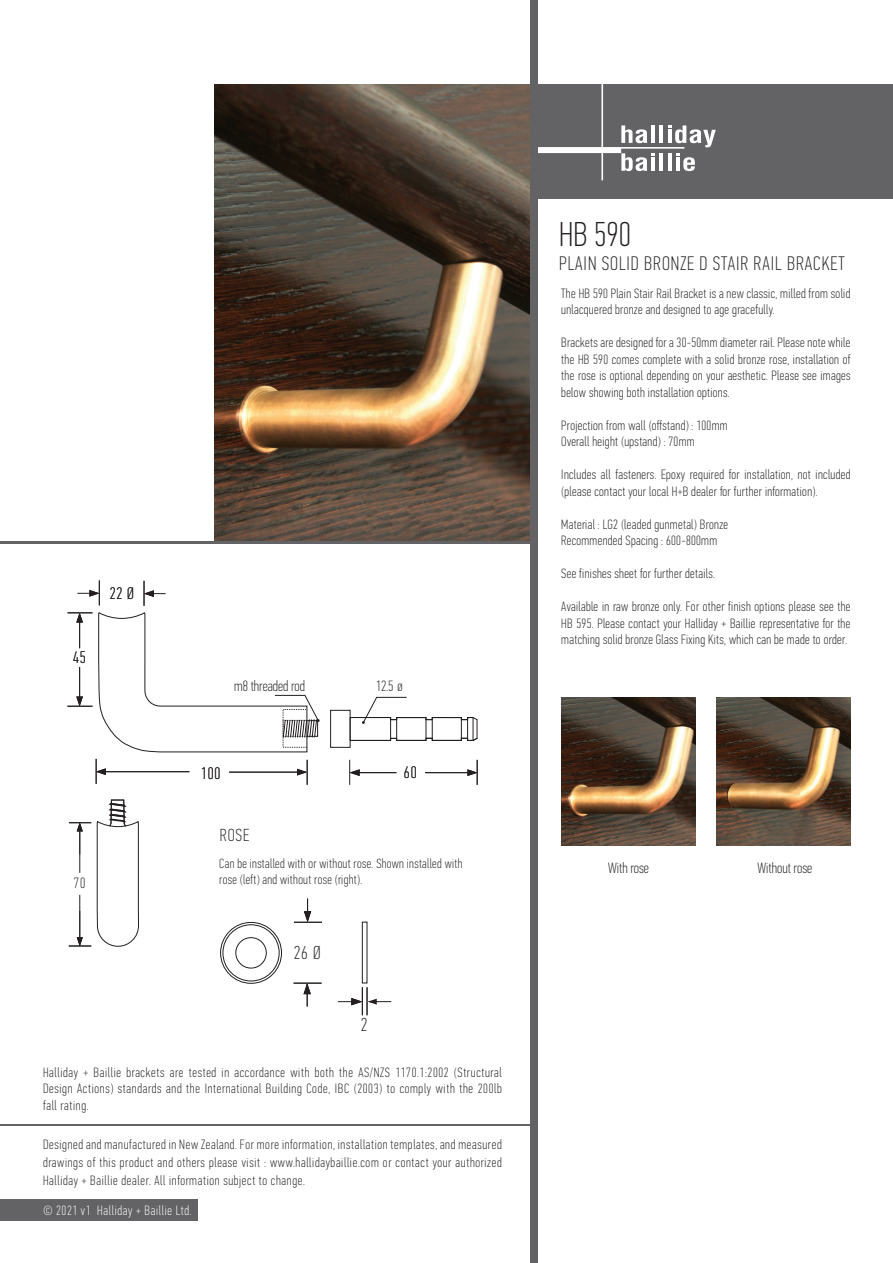
<style>
.page{position:relative;width:893px;height:1263px;background:#fff}
.page>*{position:absolute;margin:0;border:0;box-sizing:border-box;transform-origin:0 0}
.t1{font:100 34.5px "PF Din Text Comp Pro";color:#231f20}
.t2{font:100 19.65px "PF Din Text Comp Pro";letter-spacing:.05em;color:#231f20}
.t3{font:100 18.75px "PF Din Text Comp Pro";letter-spacing:.05em;color:#231f20}
.t4{font:100 17.4px "PF Din Text Comp Pro";color:#231f20}
.t5{font:100 16.65px "PF Din Text Comp Pro";letter-spacing:.05em;color:#231f20}
.t6{font:100 15px "PF Din Text Comp Pro";color:#231f20}
.t7{font:100 14.85px "PF Din Text Comp Pro";color:#231f20}
.t8{font:100 13.5px/16.5px "PF Din Text Comp Pro";letter-spacing:.025em;color:#231f20;text-align:justify}
.t9{font:100 13.5px "PF Din Text Comp Pro";letter-spacing:.05em;color:#fff}
.t10{font:100 13.35px/16px "PF Din Text Comp Pro";letter-spacing:.025em;color:#231f20}
</style>
<div class="page">
<img style="left:214px;top:84px;width:316px;height:457px">
<div style="left:532px;top:84px;width:361px;height:114px;background:#636366"></div>
<hr style="left:0;top:1124px;width:533px;height:2px;background:#636366">
<svg style="left:538px;top:84px;width:178px;height:96px"></svg>
<div style="left:530px;top:0;width:8px;height:1263px;background:#636366"></div>
<hr style="left:0;top:541px;width:537px;height:3px;background:#636366">
<div style="left:0;top:1199px;width:197px;height:21px;background:#636366"></div>
<img style="left:562px;top:698px;width:134px;height:147px">
<svg style="left:77px;top:580px;width:23px;height:25px"></svg>
<svg style="left:144px;top:581px;width:22px;height:25px"></svg>
<svg style="left:349px;top:760px;width:10px;height:25px"></svg>
<svg style="left:468px;top:760px;width:10px;height:25px"></svg>
<hr style="left:425px;top:772px;width:47px;height:1px;background:#231f20">
<hr style="left:359px;top:772px;width:37px;height:1px;background:#231f20">
<div style="left:330px;top:710px;width:20px;height:37px;border:1px solid #231f20"></div>
<svg style="left:350px;top:697px;width:127px;height:44px"></svg>
<div style="left:362px;top:922px;width:5px;height:61px;border:1px solid #231f20"></div>
<div style="left:220px;top:922px;width:62px;height:62px;border:1px solid #231f20;border-radius:50%"></div>
<div style="left:223px;top:924px;width:57px;height:57px;border:1px solid #231f20;border-radius:50%"></div>
<div style="left:235px;top:937px;width:32px;height:31px;border:1px solid #231f20;border-radius:50%"></div>
<svg style="left:67px;top:612px;width:255px;height:335px"></svg>
<svg style="left:294px;top:983px;width:28px;height:23px"></svg>
<svg style="left:338px;top:987px;width:53px;height:28px"></svg>
<img style="left:716px;top:698px;width:134px;height:147px">
<p class="t5" style="left:73px;top:647px;width:14px">45</p>
<p class="t6" style="left:106px;top:583px;width:23px">22 Ø</p>
<p class="t5" style="left:110px;top:583px;width:25px">22 Ø</p>
<p class="t6" style="left:74px;top:875px;width:13px">70</p>
<p class="t7" style="left:234px;top:677px;width:72px">m8 threaded rod</p>
<p class="t7" style="left:376px;top:677px;width:28px">12.5 ø</p>
<p class="t5" style="left:201px;top:763px;width:21px">100</p>
<p class="t5" style="left:404px;top:762px;width:14px">60</p>
<p class="t4" style="left:220px;top:825px;width:31px">ROSE</p>
<p class="t10" style="left:219px;top:855px;width:245px">Can be installed with or without rose. Shown installed with rose (left) and without rose (right).</p>
<p class="t3" style="left:256px;top:871px;width:107px">solid bronze rose</p>
<p class="t6" style="left:269px;top:873px;width:23px">26 Ø</p>
<p class="t3" style="left:294px;top:942px;width:28px">26 Ø</p>
<p class="t3" style="left:361px;top:1014px;width:8px">2</p>
<p class="t8" style="left:43px;top:1064px;width:460px">Halliday + Baillie brackets are tested in accordance with both the AS/NZS 1170.1:2002 (Structural Design Actions) standards and the International Building Code, IBC (2003) to comply with the 200lb fall rating.</p>
<p class="t8" style="left:43px;top:1135px;width:460px;line-height:18px">Designed and manufactured in New Zealand. For more information, installation templates, and measured drawings of this product and others please visit : www.hallidaybaillie.com or contact your authorized Halliday + Baillie dealer. All information subject to change.</p>
<p class="t9" style="left:43px;top:1203px;width:150px">© 2021 v1 Halliday + Baillie Ltd.</p>
<p class="t1" style="left:559px;top:214px;width:73px">HB 590</p>
<p class="t2" style="left:559px;top:252px;width:287px">PLAIN SOLID BRONZE D STAIR RAIL BRACKET</p>
<p class="t8" style="left:561px;top:285px;width:291px">The HB 590 Plain Stair Rail Bracket is a new classic, milled from solid unlacquered bronze and designed to age gracefully.</p>
<p class="t8" style="left:561px;top:334px;width:291px">Brackets are designed for a 30-50mm diameter rail. Please note while the HB 590 comes complete with a solid bronze rose, installation of the rose is optional depending on your aesthetic. Please see images below showing both installation options.</p>
<p class="t8" style="left:561px;top:417px;width:168px">Projection from wall (offstand) : 100mm</p>
<p class="t8" style="left:561px;top:433px;width:135px">Overall height (upstand) : 70mm</p>
<p class="t8" style="left:561px;top:466px;width:291px">Includes all fasteners. Epoxy required for installation, not included (please contact your local H+B dealer for further information).</p>
<p class="t8" style="left:561px;top:516px;width:168px">Material : LG2 (leaded gunmetal) Bronze</p>
<p class="t8" style="left:561px;top:532px;width:157px">Recommended Spacing : 600-800mm</p>
<p class="t8" style="left:561px;top:565px;width:155px">See finishes sheet for further details.</p>
<p class="t8" style="left:561px;top:598px;width:291px">Available in raw bronze only. For other finish options please see the HB 595. Please contact your Halliday + Baillie representative for the matching solid bronze Glass Fixing Kits, which can be made to order.</p>
<p class="t6" style="left:608px;top:859px;width:42px">With rose</p>
<p class="t6" style="left:758px;top:859px;width:56px">Without rose</p>
</div>
